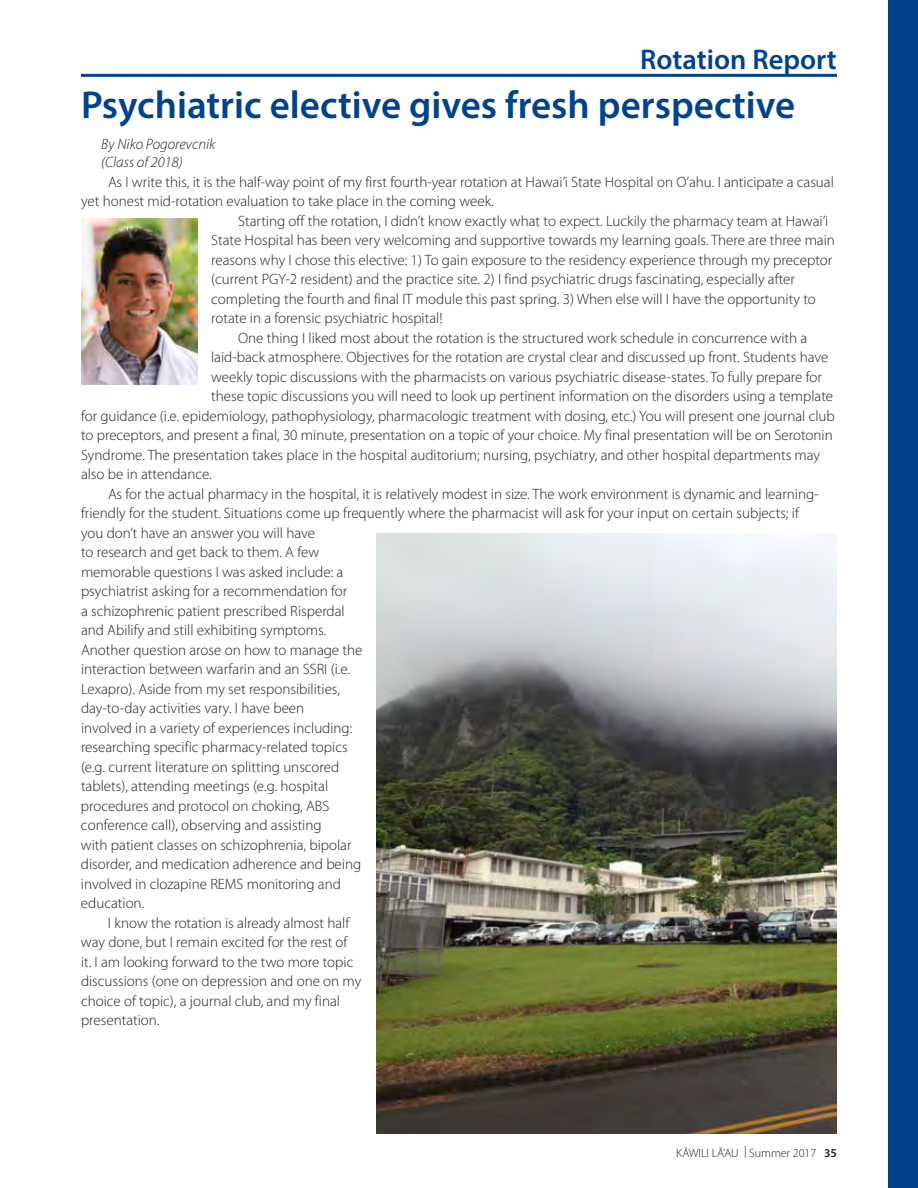
<style>
.page{position:relative;width:918px;height:1188px;background:#fff}
.page>*{position:absolute;margin:0;border:0;box-sizing:border-box;transform-origin:0 0}
.t1{font:600 39px "Myriad Pro";color:#00438a}
.t2{font:600 28.5px "Myriad Pro";color:#00438a}
.t3{font:300 15px/19.5px "Myriad Pro";color:#231f20}
.t4{font:italic 300 15px "Myriad Pro";color:#231f20}
.t5{font:300 12px "Myriad Pro";color:#231f20}
.s1{font-weight:600}
</style>
<div class="page">
<hr style="left:81px;top:74px;width:756px;height:3px;background:#00438a">
<div style="left:889px;top:0;width:29px;height:1188px;background:#00438a"></div>
<img style="left:81px;top:218px;width:117px;height:166px">
<img style="left:377px;top:534px;width:460px;height:600px">
<p class="t2" style="left:640px;top:41px;width:198px">Rotation Report</p>
<h1 class="t1" style="left:81px;top:80px;width:716px">Psychiatric elective gives fresh perspective</h1>
<p class="t4" style="left:101px;top:136px;width:116px">By Niko Pogorevcnik</p>
<p class="t4" style="left:101px;top:154px;width:83px">(Class of 2018)</p>
<p class="t3" style="left:108px;top:172px;width:727px">As I write this, it is the half-way point of my first fourth-year rotation at Hawai’i State Hospital on O’ahu. I anticipate a casual</p>
<p class="t3" style="left:81px;top:192px;width:414px">yet honest mid-rotation evaluation to take place in the coming week.</p>
<p class="t3" style="left:238px;top:211px;width:592px">Starting off the rotation, I didn’t know exactly what to expect. Luckily the pharmacy team at Hawai’i</p>
<p class="t3" style="left:211px;top:231px;width:625px">State Hospital has been very welcoming and supportive towards my learning goals. There are three main</p>
<p class="t3" style="left:211px;top:250px;width:623px">reasons why I chose this elective: 1) To gain exposure to the residency experience through my preceptor</p>
<p class="t3" style="left:211px;top:270px;width:585px">(current PGY-2 resident) and the practice site. 2) I find psychiatric drugs fascinating, especially after</p>
<p class="t3" style="left:211px;top:289px;width:606px">completing the fourth and final IT module this past spring. 3) When else will I have the opportunity to</p>
<p class="t3" style="left:211px;top:309px;width:233px">rotate in a forensic psychiatric hospital!</p>
<p class="t3" style="left:238px;top:328px;width:571px">One thing I liked most about the rotation is the structured work schedule in concurrence with a</p>
<p class="t3" style="left:211px;top:348px;width:619px">laid-back atmosphere. Objectives for the rotation are crystal clear and discussed up front. Students have</p>
<p class="t3" style="left:211px;top:367px;width:612px">weekly topic discussions with the pharmacists on various psychiatric disease-states. To fully prepare for</p>
<p class="t3" style="left:211px;top:387px;width:624px">these topic discussions you will need to look up pertinent information on the disorders using a template</p>
<p class="t3" style="left:81px;top:406px;width:755px">for guidance (i.e. epidemiology, pathophysiology, pharmacologic treatment with dosing, etc.) You will present one journal club</p>
<p class="t3" style="left:81px;top:426px;width:753px">to preceptors, and present a final, 30 minute, presentation on a topic of your choice. My final presentation will be on Serotonin</p>
<p class="t3" style="left:81px;top:445px;width:741px">Syndrome. The presentation takes place in the hospital auditorium; nursing, psychiatry, and other hospital departments may</p>
<p class="t3" style="left:108px;top:465px;width:712px;text-indent:-27px">also be in attendance.<br>As for the actual pharmacy in the hospital, it is relatively modest in size. The work environment is dynamic and learning-</p>
<p class="t3" style="left:81px;top:504px;width:719px">friendly for the student. Situations come up frequently where the pharmacist will ask for your input on certain subjects; if</p>
<p class="t3" style="left:81px;top:523px;width:236px">you don’t have an answer you will have</p>
<p class="t3" style="left:81px;top:543px;width:240px">to research and get back to them. A few</p>
<p class="t3" style="left:81px;top:562px;width:264px">memorable questions I was asked include: a</p>
<p class="t3" style="left:81px;top:582px;width:268px">psychiatrist asking for a recommendation for</p>
<p class="t3" style="left:81px;top:601px;width:265px">a schizophrenic patient prescribed Risperdal</p>
<p class="t3" style="left:81px;top:621px;width:247px">and Abilify and still exhibiting symptoms.</p>
<p class="t3" style="left:81px;top:640px;width:283px">Another question arose on how to manage the</p>
<p class="t3" style="left:81px;top:660px;width:271px">interaction between warfarin and an SSRI (i.e.</p>
<p class="t3" style="left:81px;top:679px;width:261px">Lexapro). Aside from my set responsibilities,</p>
<p class="t3" style="left:81px;top:699px;width:225px">day-to-day activities vary. I have been</p>
<p class="t3" style="left:81px;top:718px;width:273px">involved in a variety of experiences including:</p>
<p class="t3" style="left:81px;top:738px;width:268px">researching specific pharmacy-related topics</p>
<p class="t3" style="left:81px;top:757px;width:282px">(e.g. current literature on splitting unscored tablets), attending meetings (e.g. hospital procedures and protocol on choking, ABS conference call), observing and assisting<br>with patient classes on schizophrenia, bipolar disorder, and medication adherence and being involved in clozapine REMS monitoring and education.</p>
<p class="t3" style="left:81px;top:913px;width:282px;text-indent:27px">I know the rotation is already almost half way done, but I remain excited for the rest of it. I am looking forward to the two more topic discussions (one on depression and one on my choice of topic), a journal club, and my final presentation.</p>
<p class="t5" style="left:676px;top:1146px;width:162px">KĀWILI LĀ‘AU | Summer 2017 <span class="s1">35</span></p>
</div>
